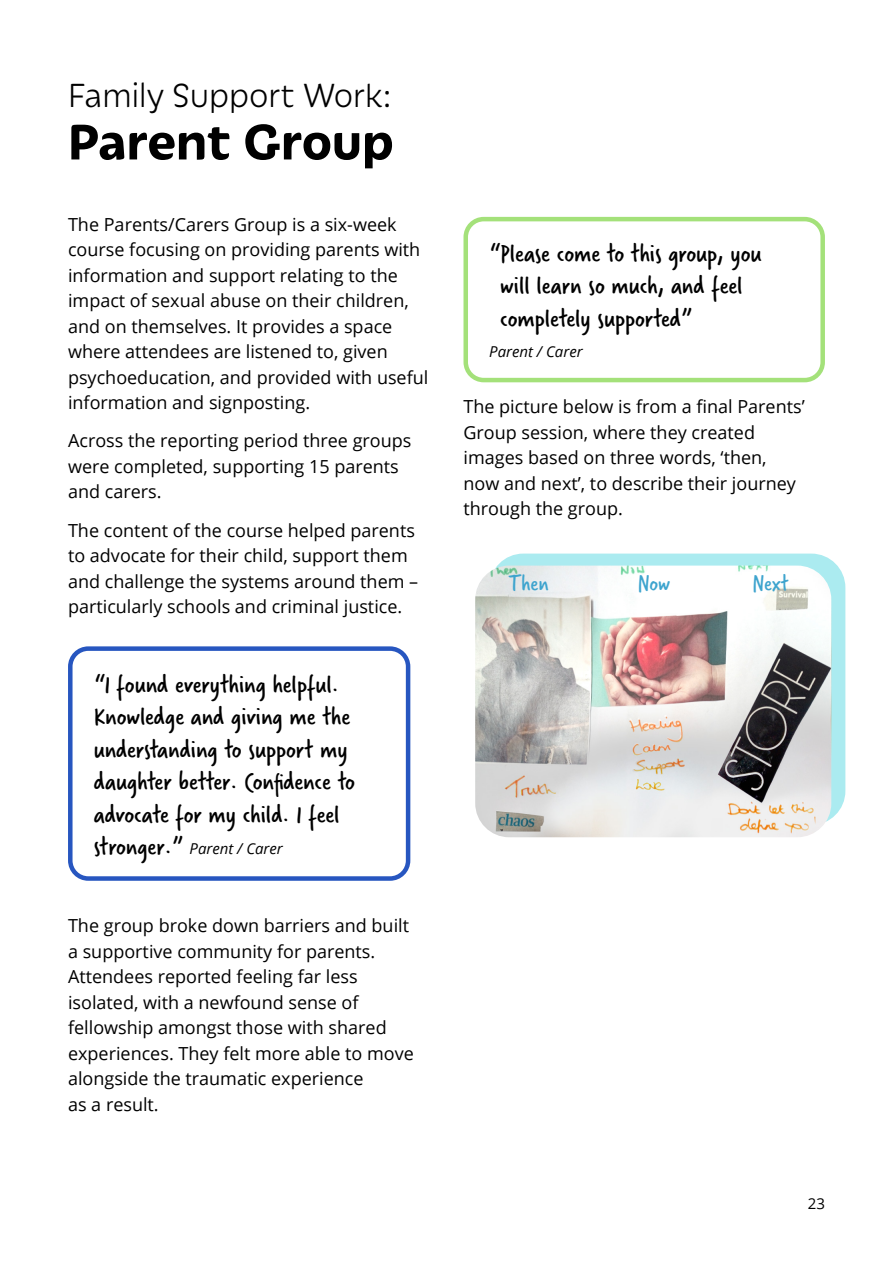
<style>
.page{position:relative;width:893px;height:1263px;background:#fff}
.page>*{position:absolute;margin:0;border:0;box-sizing:border-box;transform-origin:0 0}
.t1{font:700 54px "Iskra";color:#000}
.t2{font:300 36px "Iskra";color:#000}
.t3{font:27px/32.4px "Verveine";color:#000}
.t4{font:23.85px "Verveine";color:#3ea4ce}
.t5{font:18px/25.5px "Open Sans";color:#000}
.t6{font:italic 15px "Open Sans";color:#000}
.t7{font:15px "Open Sans";color:#000}
.s1{font-family:"Verveine";font-style:normal;font-size:27px}
</style>
<div class="page">
<div style="left:68px;top:646px;width:342px;height:235px;border:4px solid #2756c0;border-radius:18px"></div>
<div style="left:463px;top:217px;width:362px;height:165px;border:4px solid #a4e17a;border-radius:18px"></div>
<div style="left:489px;top:554px;width:356px;height:271px;background:#abebf0;border-radius:34px"></div>
<img style="left:475px;top:566px;width:356px;height:271px">
<h2 class="t2" style="left:68px;top:72px;width:325px">Family Support Work:</h2>
<h1 class="t1" style="left:68px;top:103px;width:327px">Parent Group</h1>
<p class="t5" style="left:68px;top:211px;width:362px">The Parents/Carers Group is a six-week course focusing on providing parents with information and support relating to the impact of sexual abuse on their children, and on themselves. It provides a space where attendees are listened to, given psychoeducation, and provided with useful information and signposting.</p>
<p class="t5" style="left:68px;top:428px;width:345px">Across the reporting period three groups were completed, supporting 15 parents and carers.</p>
<p class="t5" style="left:68px;top:517px;width:352px">The content of the course helped parents to advocate for their child, support them and challenge the systems around them – particularly schools and criminal justice.</p>
<h3 class="t3" style="left:94px;top:668px;width:263px">“I found everything helpful.<br>Knowledge and giving me the understanding to support my daughter better. Confidence to advocate for my child. I feel</h3>
<p class="t6" style="left:94px;top:838px;width:191px"><span class="s1">stronger.”</span> Parent / Carer</p>
<p class="t5" style="left:68px;top:912px;width:347px">The group broke down barriers and built a supportive community for parents.<br>Attendees reported feeling far less isolated, with a newfound sense of fellowship amongst those with shared experiences. They felt more able to move alongside the traumatic experience<br>as a result.</p>
<h3 class="t3" style="left:500px;top:237px;width:263px;text-indent:-11px">“Please come to this group, you will learn so much, and feel completely supported”</h3>
<p class="t6" style="left:489px;top:341px;width:95px">Parent / Carer</p>
<p class="t5" style="left:463px;top:393px;width:343px">The picture below is from a final Parents’ Group session, where they created images based on three words, ‘then, now and next’, to describe their journey through the group.</p>
<h3 class="t4" style="left:509px;top:567px;width:41px">Then</h3>
<h3 class="t4" style="left:638px;top:567px;width:34px">Now</h3>
<h3 class="t4" style="left:753px;top:567px;width:38px">Next</h3>
<p class="t7" style="left:808px;top:1194px;width:19px">23</p>
</div>
